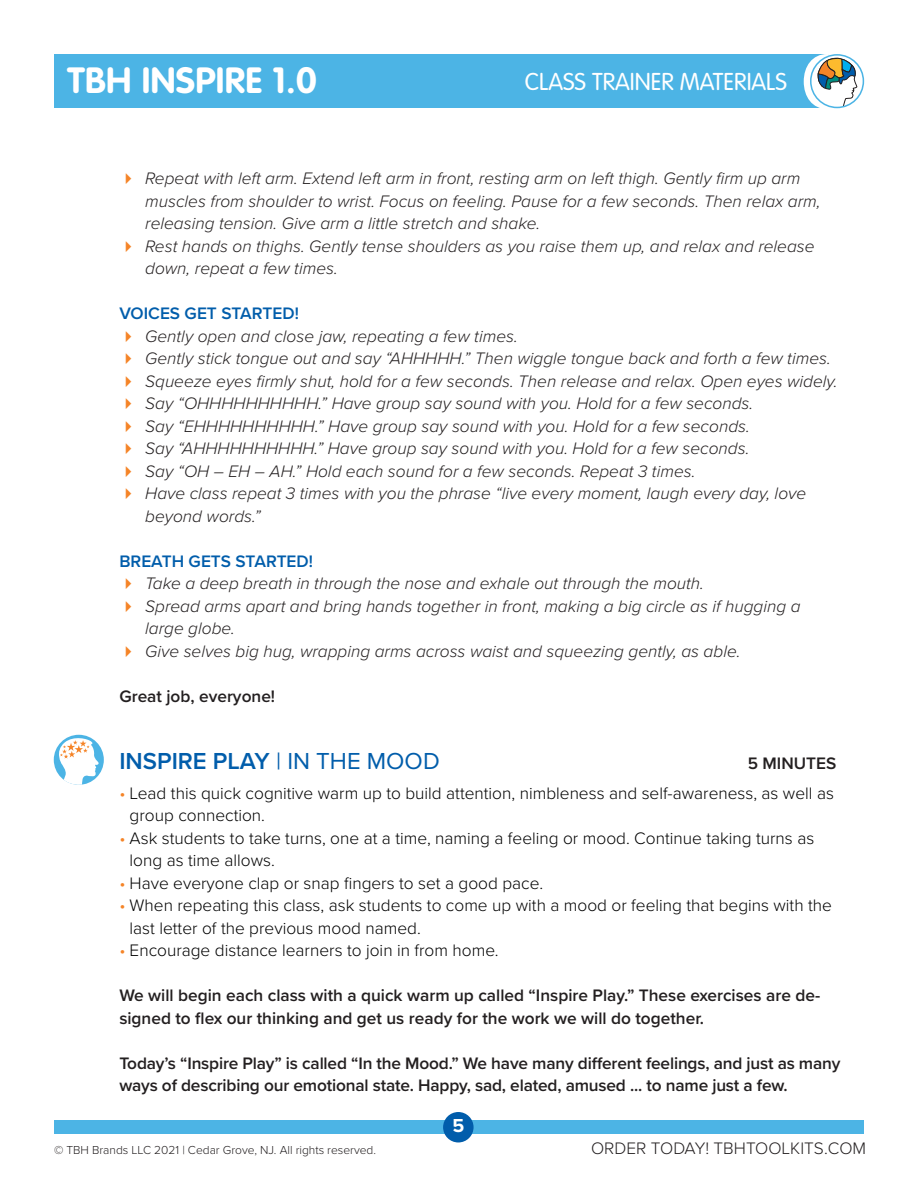
<style>
.page{position:relative;width:918px;height:1188px;background:#fff}
.page>*{position:absolute;margin:0;border:0;box-sizing:border-box;transform-origin:0 0}
.t1{font:700 36px "VAG Rounded";letter-spacing:.01em;color:#fff}
.t2{font:600 24px "Proxima Nova";color:#015dab}
.Activity{font:300 24px "VAG Rounded";color:#fff}
.t3{font:700 19.5px "Proxima Nova";color:#fff}
.List_Paragraph{font:italic 300 17.25px/22.5px "Proxima Nova";color:#231f20}
.List_Paragraph-2{font:300 17.25px/22.5px "Proxima Nova";color:#000}
.t4{font:600 17.25px/22.5px "Proxima Nova";color:#231f20}
.t5{font:600 17.25px "Proxima Nova";color:#015dab}
.List_Paragraph-3{font:300 17.25px "Proxima Nova";color:#231f20}
.Copyright{font:300 12px "Proxima Nova";color:#231f20}
.s1{color:#f58427}
.s2{font-weight:400}
</style>
<div class="page">
<svg style="left:54px;top:735px;width:50px;height:50px"></svg>
<svg style="left:54px;top:735px;width:47px;height:50px"></svg>
<div style="left:54px;top:54px;width:775px;height:54px;background:#4cb4e5"></div>
<svg style="left:804px;top:54px;width:53px;height:55px"></svg>
<div style="left:810px;top:54px;width:54px;height:54px;border:2px solid #4cb4e5;border-radius:50%"></div>
<div style="left:54px;top:1120px;width:810px;height:14px;background:#4cb4e5"></div>
<div style="left:443px;top:1112px;width:31px;height:30px;background:#015dab;border-radius:50%"></div>
<p class="t1" style="left:68px;top:59px;width:251px">TBH INSPIRE 1.0</p>
<p class="Activity" style="left:525px;top:68px;width:264px">CLASS TRAINER MATERIALS</p>
<p class="List_Paragraph" style="left:145px;top:167px;width:677px;text-indent:-26px"><span class="s1">✔</span> Repeat with left arm. Extend left arm in front, resting arm on left thigh. Gently firm up arm muscles from shoulder to wrist. Focus on feeling. Pause for a few seconds. Then relax arm, releasing tension. Give arm a little stretch and shake.</p>
<p class="List_Paragraph" style="left:145px;top:234px;width:671px;text-indent:-26px"><span class="s1">✔</span> Rest hands on thighs. Gently tense shoulders as you raise them up, and relax and release down, repeat a few times.</p>
<p class="t5" style="left:119px;top:301px;width:181px">VOICES GET STARTED!</p>
<p class="List_Paragraph" style="left:119px;top:324px;width:400px"><span class="s1">✔</span> Gently open and close jaw, repeating a few times.</p>
<p class="List_Paragraph" style="left:119px;top:347px;width:713px"><span class="s1">✔</span> Gently stick tongue out and say “AHHHHH.” Then wiggle tongue back and forth a few times.</p>
<p class="List_Paragraph" style="left:119px;top:369px;width:720px"><span class="s1">✔</span> Squeeze eyes firmly shut, hold for a few seconds. Then release and relax. Open eyes widely.</p>
<p class="List_Paragraph" style="left:119px;top:392px;width:635px"><span class="s1">✔</span> Say “OHHHHHHHHHH.” Have group say sound with you. Hold for a few seconds.</p>
<p class="List_Paragraph" style="left:119px;top:414px;width:632px"><span class="s1">✔</span> Say “EHHHHHHHHHH.” Have group say sound with you. Hold for a few seconds.</p>
<p class="List_Paragraph" style="left:119px;top:437px;width:632px"><span class="s1">✔</span> Say “AHHHHHHHHHH.” Have group say sound with you. Hold for a few seconds.</p>
<p class="List_Paragraph" style="left:119px;top:459px;width:578px"><span class="s1">✔</span> Say “OH – EH – AH.” Hold each sound for a few seconds. Repeat 3 times.</p>
<p class="List_Paragraph" style="left:145px;top:482px;width:663px;text-indent:-26px"><span class="s1">✔</span> Have class repeat 3 times with you the phrase “live every moment, laugh every day, love beyond words.”</p>
<p class="t5" style="left:119px;top:548px;width:195px">BREATH GETS STARTED!</p>
<p class="List_Paragraph" style="left:119px;top:572px;width:586px"><span class="s1">✔</span> Take a deep breath in through the nose and exhale out through the mouth.</p>
<p class="List_Paragraph" style="left:145px;top:594px;width:657px;text-indent:-26px"><span class="s1">✔</span> Spread arms apart and bring hands together in front, making a big circle as if hugging a large globe.</p>
<p class="List_Paragraph" style="left:119px;top:639px;width:623px"><span class="s1">✔</span> Give selves big hug, wrapping arms across waist and squeezing gently, as able.</p>
<p class="t4" style="left:119px;top:684px;width:157px">Great job, everyone!</p>
<p class="t2" style="left:119px;top:744px;width:322px">INSPIRE PLAY <span class="s2">| IN THE MOOD</span></p>
<p class="t4" style="left:748px;top:752px;width:90px">5 MINUTES</p>
<p class="List_Paragraph-2" style="left:130px;top:781px;width:706px;text-indent:-10px"><span class="s1">•</span> Lead this quick cognitive warm up to build attention, nimbleness and self-awareness, as well as group connection.</p>
<p class="List_Paragraph-2" style="left:130px;top:826px;width:686px;text-indent:-10px"><span class="s1">•</span> Ask students to take turns, one at a time, naming a feeling or mood. Continue taking turns as long as time allows.</p>
<p class="List_Paragraph-2" style="left:119px;top:871px;width:425px"><span class="s1">•</span> Have everyone clap or snap fingers to set a good pace.</p>
<p class="List_Paragraph-2" style="left:130px;top:893px;width:704px;text-indent:-10px"><span class="s1">•</span> When repeating this class, ask students to come up with a mood or feeling that begins with the last letter of the previous mood named.</p>
<p class="List_Paragraph-2" style="left:119px;top:938px;width:381px"><span class="s1">•</span> Encourage distance learners to join in from home.</p>
<p class="t4" style="left:119px;top:984px;width:702px">We will begin each class with a quick warm up called “Inspire Play.” These exercises are de&shy;signed to flex our thinking and get us ready for the work we will do together.</p>
<p class="t4" style="left:119px;top:1051px;width:723px">Today’s “Inspire Play” is called “In the Mood.” We have many different feelings, and just as many ways of describing our emotional state. Happy, sad, elated, amused ... to name just a few.</p>
<p class="Copyright" style="left:54px;top:1141px;width:324px">© TBH Brands LLC 2021 | Cedar Grove, NJ. All rights reserved.</p>
<p class="t3" style="left:452px;top:1111px;width:13px">5</p>
<p class="List_Paragraph-3" style="left:591px;top:1135px;width:277px">ORDER TODAY! TBHTOOLKITS.COM</p>
</div>
